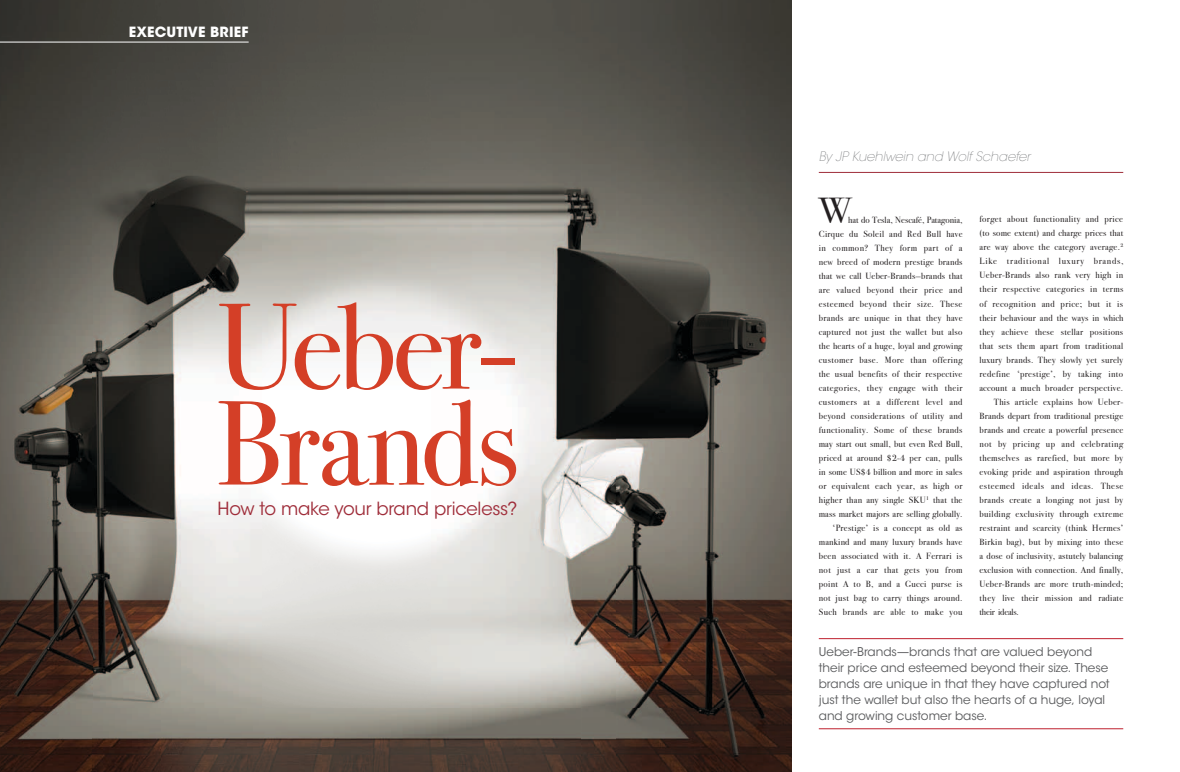
<style>
.page{position:relative;width:1180px;height:772px;background:#fff}
.page>*{position:absolute;margin:0;border:0;box-sizing:border-box;transform-origin:0 0}
.t1{font:122px "Bodoni Svty Two ITCTT Book";letter-spacing:-.04em;color:#d43f27}
.t2{font:120px "Bodoni Svty Two ITCTT Book";letter-spacing:-.02em;color:#d43f27}
.t3{font:36px "Bodoni Svty Two ITCTT Book";color:#231f20}
.t4{font:18px "ITC Avant Garde Std";letter-spacing:-.015em;color:#9f2d3a}
.t5{font:700 14px "ITC Avant Garde Std";letter-spacing:.015em;color:#fff}
.t6{font:italic 200 13px "ITC Avant Garde Std";color:#6d6f71}
.t7{font:12px/16px "ITC Avant Garde Std";color:#58595b}
.t8{font:9px/14px "Bodoni Svty Two ITCTT Book";letter-spacing:.035em;color:#231f20;text-align:right}
.t9{font:9px "Bodoni Svty Two ITCTT Book";letter-spacing:.08em;color:#231f20}
.t10{font:9px "Bodoni Svty Two ITCTT Book";letter-spacing:.055em;color:#231f20}
.t11{font:9px "Bodoni Svty Two ITCTT Book";letter-spacing:-.02em;color:#231f20}
</style>
<div class="page">
<img style="left:0;top:0;width:581px;height:771px">
<hr style="left:0;top:42px;width:248px;height:1px;background:#fff">
<img style="left:581px;top:0;width:210px;height:771px">
<hr style="left:818px;top:172px;width:305px;height:1px;background:#9f2d3a">
<hr style="left:818px;top:638px;width:305px;height:1px;background:#be202e">
<hr style="left:818px;top:728px;width:305px;height:1px;background:#be202e">
<h3 class="t5" style="left:129px;top:23px;width:121px">EXECUTIVE BRIEF</h3>
<h1 class="t1" style="left:216px;top:247px;width:301px">Ueber-</h1>
<h2 class="t2" style="left:215px;top:345px;width:305px">Brands</h2>
<h3 class="t4" style="left:217px;top:497px;width:301px">How to make your brand priceless?</h3>
<h3 class="t6" style="left:818px;top:149px;width:213px">By JP Kuehlwein and Wolf Schaefer</h3>
<h3 class="t3" style="left:818px;top:181px;width:34px">W</h3>
<p class="t8" style="left:818px;top:211px;width:145px">hat do Tesla, Nescafé, Patagonia,<br>Cirque du Soleil and Red Bull have in common? They form part of a new breed of modern prestige brands that we call Ueber-Brands—brands that are valued beyond their price and esteemed beyond their size. These brands are unique in that they have captured not just the wallet but also the hearts of a huge, loyal and growing customer base. More than offering the usual benefits of their respective categories, they engage with their customers at a different level and beyond considerations of utility and functionality. Some of these brands may start out small, but even Red Bull, priced at around $2-4 per can, pulls in some US$4 billion and more in sales or equivalent each year, as high or higher than any single SKU<sup>1</sup> that the mass market majors are selling globally. ‘Prestige’ is a concept as old as mankind and many luxury brands have been associated with it. A Ferrari is not just a car that gets you from point A to B, and a Gucci purse is not just bag to carry things around.<br>Such brands are able to make you</p>
<p class="t8" style="left:979px;top:211px;width:145px">forget about functionality and price</p>
<p class="t8" style="left:979px;top:225px;width:145px">(to some extent) and charge prices that</p>
<p class="t8" style="left:979px;top:239px;width:145px">are way above the category average.<sup>2</sup></p>
<p class="t9" style="left:979px;top:254px;width:145px">Like traditional luxury brands,</p>
<p class="t8" style="left:979px;top:267px;width:145px">Ueber-Brands also rank very high in</p>
<p class="t8" style="left:979px;top:281px;width:145px">their respective categories in terms</p>
<p class="t8" style="left:979px;top:295px;width:145px">of recognition and price; but it is</p>
<p class="t8" style="left:979px;top:309px;width:145px">their behaviour and the ways in which</p>
<p class="t8" style="left:979px;top:323px;width:145px">they achieve these stellar positions</p>
<p class="t8" style="left:979px;top:337px;width:145px">that sets them apart from traditional</p>
<p class="t8" style="left:979px;top:351px;width:145px">luxury brands. They slowly yet surely</p>
<p class="t8" style="left:979px;top:365px;width:145px">redefine ‘prestige’, by taking into</p>
<p class="t8" style="left:979px;top:379px;width:145px">account a much broader perspective.</p>
<p class="t8" style="left:993px;top:393px;width:131px">This article explains how Ueber-</p>
<p class="t8" style="left:979px;top:407px;width:145px">Brands depart from traditional prestige</p>
<p class="t8" style="left:979px;top:421px;width:145px">brands and create a powerful presence</p>
<p class="t8" style="left:979px;top:435px;width:145px">not by pricing up and celebrating</p>
<p class="t8" style="left:979px;top:449px;width:145px">themselves as rarefied, but more by</p>
<p class="t8" style="left:979px;top:463px;width:145px">evoking pride and aspiration through</p>
<p class="t10" style="left:979px;top:478px;width:145px">esteemed ideals and ideas. These</p>
<p class="t8" style="left:979px;top:491px;width:145px">brands create a longing not just by</p>
<p class="t8" style="left:979px;top:505px;width:145px">building exclusivity through extreme</p>
<p class="t8" style="left:979px;top:519px;width:145px">restraint and scarcity (think Hermes’</p>
<p class="t8" style="left:979px;top:533px;width:145px">Birkin bag), but by mixing into these</p>
<p class="t8" style="left:979px;top:547px;width:145px">a dose of inclusivity, astutely balancing</p>
<p class="t8" style="left:979px;top:561px;width:145px">exclusion with connection. And finally,</p>
<p class="t8" style="left:979px;top:575px;width:145px">Ueber-Brands are more truth-minded;</p>
<p class="t8" style="left:979px;top:589px;width:145px">they live their mission and radiate</p>
<p class="t11" style="left:979px;top:604px;width:41px">their ideals.</p>
<h3 class="t7" style="left:818px;top:643px;width:292px">Ueber-Brands—brands that are valued beyond their price and esteemed beyond their size. These brands are unique in that they have captured not just the wallet but also the hearts of a huge, loyal and growing customer base.</h3>
</div>
